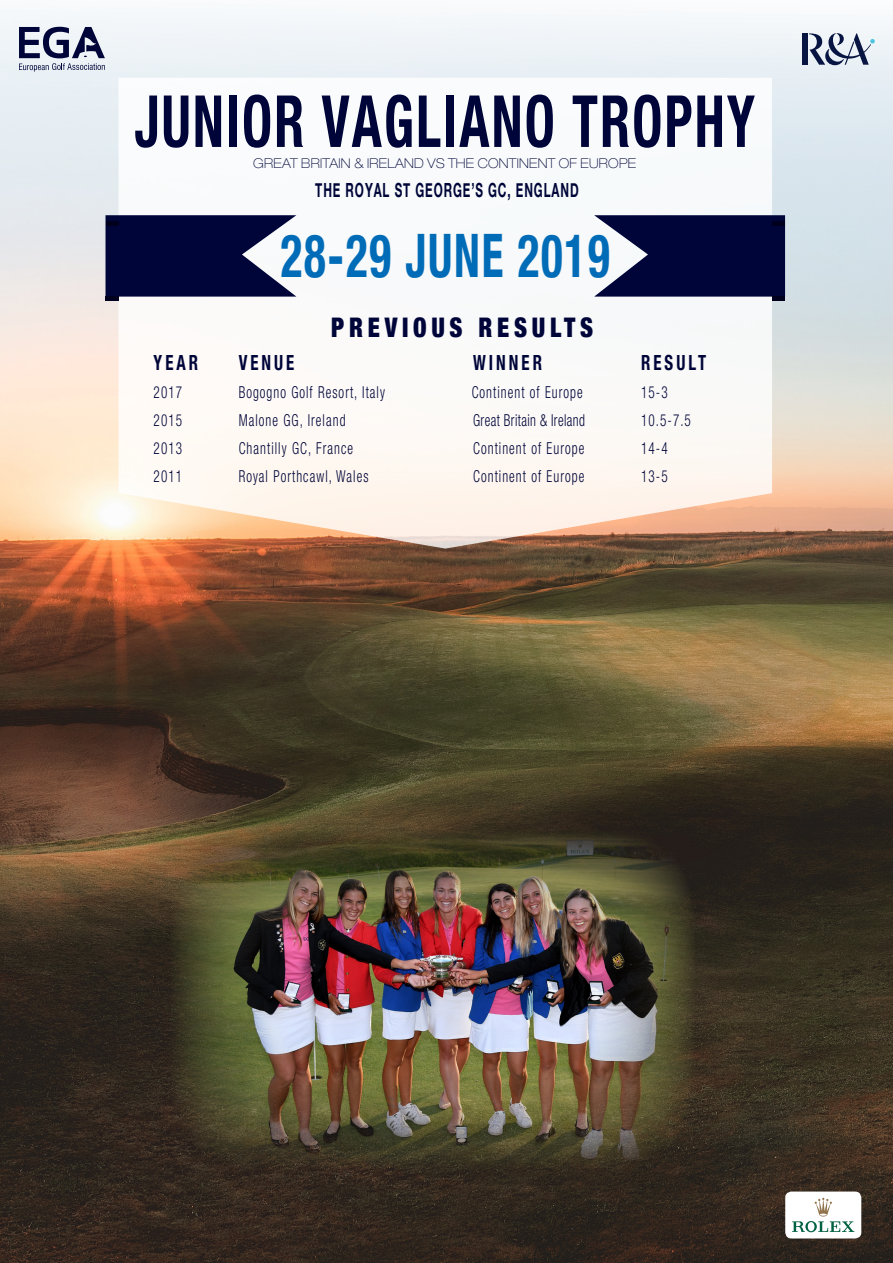
<style>
.page{position:relative;width:893px;height:1263px;background:#fff}
.page>*{position:absolute;margin:0;border:0;box-sizing:border-box;transform-origin:0 0}
.Nom_de_la_société{font:700 condensed 72px "Helvetica Neue";letter-spacing:.04em;color:#000539;scale:.75 1}
.Nom_de_la_société-2{font:700 condensed 60px "Helvetica Neue";letter-spacing:.04em;color:#006bb6;scale:.75 1}
.Titre{font:900 condensed 27px "Helvetica Neue";letter-spacing:.195em;color:#000539;scale:.9 1}
.Titre-2{font:700 condensed 21px "Helvetica Neue LT Pro";letter-spacing:.18em;color:#000539;scale:.8 1}
.Nom_de_la_société-3{font:700 19.5px "Helvetica Neue";letter-spacing:.08em;color:#000539;scale:.6 1}
.Titre-3{font:300 condensed 16.5px "Helvetica Neue LT Pro";letter-spacing:.08em;color:#000539;scale:.8 1}
.Titre-4{font:300 condensed 16.5px "Helvetica Neue LT Pro";letter-spacing:.03em;color:#000539;scale:.8 1}
.Nom_de_la_société-4{font:100 expanded 13.5px "Helvetica Neue LT Pro";letter-spacing:.02em;color:#000539;scale:.95 1}
</style>
<div class="page">
<img style="left:0;top:14px;width:893px;height:1249px">
<svg style="left:19px;top:27px;width:86px;height:45px"></svg>
<div style="left:802px;top:34px;width:6px;height:31px;background:#081542"></div>
<svg style="left:809px;top:33px;width:66px;height:32px"></svg>
<div style="left:785px;top:1191px;width:76px;height:47px;background:#fff;border-radius:6px"></div>
<svg style="left:792px;top:1198px;width:62px;height:34px"></svg>
<svg style="left:118px;top:78px;width:654px;height:471px"></svg>
<svg style="left:106px;top:215px;width:190px;height:82px;background:#242955"></svg>
<svg style="left:594px;top:215px;width:191px;height:82px;background:#242955"></svg>
<hr style="left:106px;top:222px;width:12px;height:4px;background:#00001e">
<hr style="left:772px;top:222px;width:13px;height:4px;background:#00001e">
<hr style="left:772px;top:297px;width:13px;height:4px;background:#00001e">
<hr style="left:105px;top:297px;width:14px;height:4px;background:#00001e">
<img style="left:170px;top:829px;width:525px;height:340px">
<p class="Nom_de_la_société" style="left:134px;top:62px;width:829px">JUNIOR VAGLIANO TROPHY</p>
<p class="Nom_de_la_société-4" style="left:253px;top:155px;width:405px">GREAT BRITAIN &amp; IRELAND VS THE CONTINENT OF EUROPE</p>
<p class="Nom_de_la_société-3" style="left:315px;top:175px;width:441px">THE ROYAL ST GEORGE’S GC, ENGLAND</p>
<p class="Nom_de_la_société-2" style="left:281px;top:206px;width:440px">28-29 JUNE 2019</p>
<p class="Titre" style="left:331px;top:305px;width:293px">PREVIOUS RESULTS</p>
<p class="Titre-2" style="left:154px;top:351px;width:57px">YEAR</p>
<p class="Titre-2" style="left:239px;top:351px;width:71px">VENUE</p>
<p class="Titre-2" style="left:473px;top:351px;width:88px">WINNER</p>
<p class="Titre-2" style="left:641px;top:351px;width:83px">RESULT</p>
<p class="Titre-3" style="left:154px;top:382px;width:37px">2017</p>
<p class="Titre-3" style="left:239px;top:382px;width:184px">Bogogno Golf Resort, Italy</p>
<p class="Titre-3" style="left:472px;top:382px;width:140px">Continent of Europe</p>
<p class="Titre-3" style="left:641px;top:382px;width:35px">15-3</p>
<p class="Titre-3" style="left:154px;top:410px;width:37px">2015</p>
<p class="Titre-3" style="left:239px;top:410px;width:135px">Malone GG, Ireland</p>
<p class="Titre-4" style="left:473px;top:410px;width:141px">Great Britain &amp; Ireland</p>
<p class="Titre-3" style="left:641px;top:410px;width:64px">10.5-7.5</p>
<p class="Titre-3" style="left:154px;top:438px;width:37px">2013</p>
<p class="Titre-3" style="left:239px;top:438px;width:144px">Chantilly GC, France</p>
<p class="Titre-3" style="left:473px;top:438px;width:140px">Continent of Europe</p>
<p class="Titre-3" style="left:641px;top:438px;width:35px">14-4</p>
<p class="Titre-3" style="left:154px;top:466px;width:37px">2011</p>
<p class="Titre-3" style="left:239px;top:466px;width:164px">Royal Porthcawl, Wales</p>
<p class="Titre-3" style="left:473px;top:466px;width:140px">Continent of Europe</p>
<p class="Titre-3" style="left:641px;top:466px;width:35px">13-5</p>
</div>
